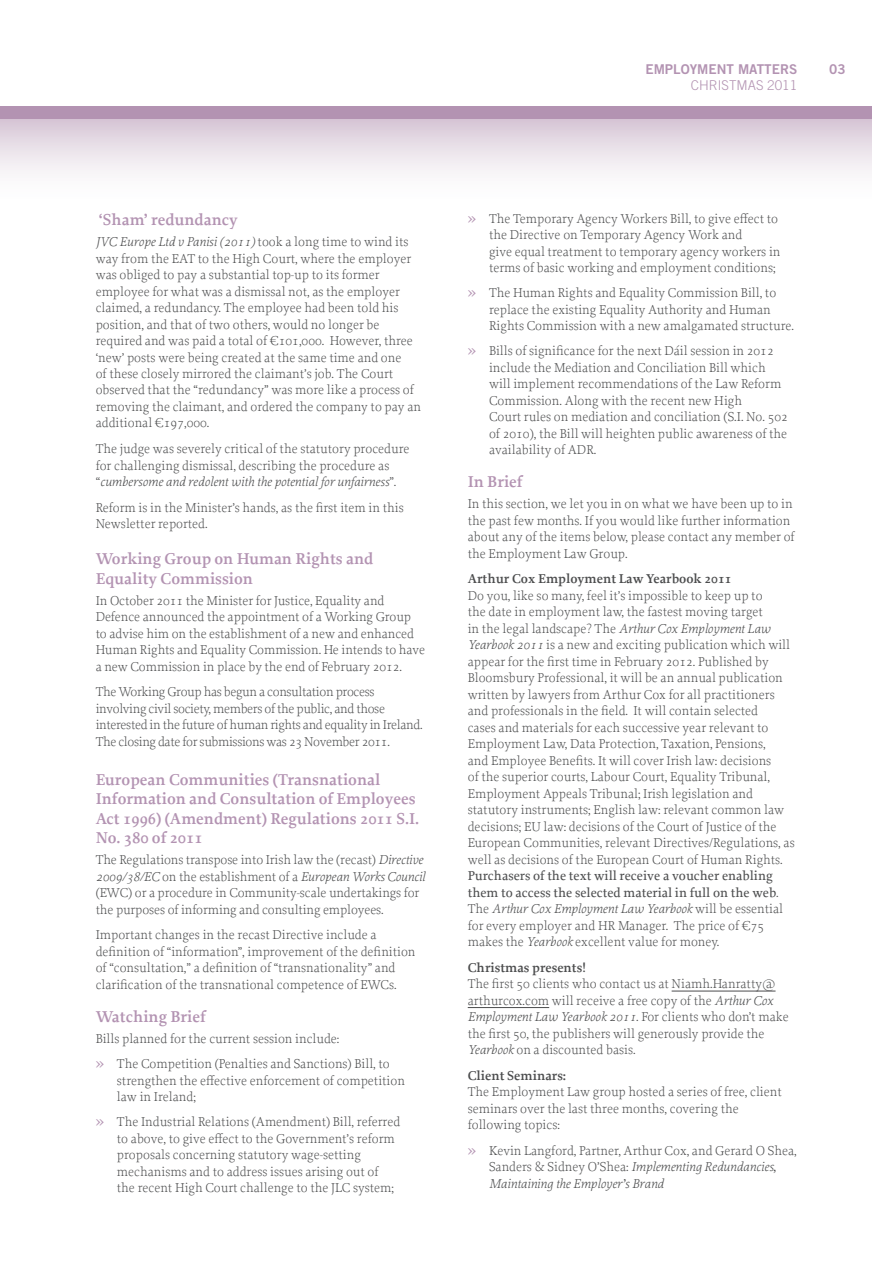
<style>
.page{position:relative;width:893px;height:1263px;background:#fff}
.page>*{position:absolute;margin:0;border:0;box-sizing:border-box;transform-origin:0 0}
.t1{font:600 16.5px/19.5px "Proforma";color:#b393b2}
.Body_Text{font:300 13.5px/16.5px "Proforma";color:#4b4c4d}
.Body_Text-2{font:300 13.5px/16.5px "Proforma";letter-spacing:-.025em;color:#4b4c4d}
.t2{font:600 13.5px "Proforma";color:#4b4c4d}
.t3{font:13.5px "Trade Gothic LT Std Bd 2";color:#b393b2}
.t4{font:300 13.5px "Trade Gothic LT Std";color:#b393b2}
.s1{font-style:italic}
.s2{font-weight:600;font-size:16.5px;color:#b393b2}
.s3{font-weight:500}
</style>
<div class="page">
<hr style="left:672px;top:991px;width:103px;height:1px;background:#4b4c4d">
<hr style="left:468px;top:1007px;width:81px;height:1px;background:#4b4c4d">
<div style="left:0;top:119px;width:872px;height:85px;background:linear-gradient(to bottom,#dacbd9,#fff)"></div>
<div style="left:0;top:106px;width:872px;height:13px;background:#b393b2"></div>
<p class="t3" style="left:645px;top:60px;width:153px">EMPLOYMENT MATTERS</p>
<p class="t3" style="left:829px;top:60px;width:18px">03</p>
<p class="t4" style="left:691px;top:77px;width:108px">CHRISTMAS 2011</p>
<p class="t1" style="left:99px;top:210px;width:140px">‘Sham’ redundancy</p>
<p class="Body_Text" style="left:96px;top:233px;width:327px"><span class="s1">JVC Europe Ltd v Panisi (2011)</span> took a long time to wind its way from the EAT to the High Court, where the employer was obliged to pay a substantial top-up to its former employee for what was a dismissal not, as the employer claimed, a redundancy. The employee had been told his position, and that of two others, would no longer be required and was paid a total of €101,000. However, three ‘new’ posts were being created at the same time and one<br>of these closely mirrored the claimant’s job. The Court observed that the “redundancy” was more like a process of removing the claimant, and ordered the company to pay an additional €197,000.</p>
<p class="Body_Text" style="left:96px;top:440px;width:315px">The judge was severely critical of the statutory procedure for challenging dismissal, describing the procedure as “<span class="s1">cumbersome and redolent with the potential for unfairness</span>”.</p>
<p class="Body_Text" style="left:96px;top:499px;width:310px">Reform is in the Minister’s hands, as the first item in this<br>Newsletter reported.</p>
<p class="t1" style="left:96px;top:549px;width:279px">Working Group on Human Rights and<br>Equality Commission</p>
<p class="Body_Text" style="left:96px;top:592px;width:331px">In October 2011 the Minister for Justice, Equality and Defence announced the appointment of a Working Group to advise him on the establishment of a new and enhanced Human Rights and Equality Commission. He intends to have a new Commission in place by the end of February 2012.</p>
<p class="Body_Text-2" style="left:96px;top:683px;width:328px">The Working Group has begun a consultation process involving civil society, members of the public, and those interested in the future of human rights and equality in Ireland.<br>The closing date for submissions was 23 November 2011.</p>
<p class="t1" style="left:96px;top:769px;width:325px">European Communities (Transnational Information and Consultation of Employees Act 1996) (Amendment) Regulations 2011 S.I.<br>No. 380 of 2011</p>
<p class="Body_Text" style="left:96px;top:851px;width:331px">The Regulations transpose into Irish law the (recast) <span class="s1">Directive 2009/38/EC</span> on the establishment of a <span class="s1">European Works Council </span>(EWC) or a procedure in Community-scale undertakings for the purposes of informing and consulting employees.</p>
<p class="Body_Text" style="left:96px;top:926px;width:321px">Important changes in the recast Directive include a definition of “information”, improvement of the definition of “consultation,” a definition of “transnationality” and clarification of the transnational competence of EWCs.</p>
<p class="t1" style="left:96px;top:1006px;width:112px">Watching Brief</p>
<p class="Body_Text" style="left:96px;top:1030px;width:245px">Bills planned for the current session include:</p>
<p class="Body_Text" style="left:117px;top:1055px;width:290px;text-indent:-21px"><span class="s2">»</span> The Competition (Penalties and Sanctions) Bill, to strengthen the effective enforcement of competition law in Ireland;</p>
<p class="Body_Text" style="left:117px;top:1113px;width:285px;text-indent:-21px"><span class="s2">»</span> The Industrial Relations (Amendment) Bill, referred to above, to give effect to the Government’s reform proposals concerning statutory wage-setting mechanisms and to address issues arising out of<br>the recent High Court challenge to the JLC system;</p>
<p class="Body_Text" style="left:489px;top:210px;width:293px;text-indent:-21px"><span class="s2">»</span> The Temporary Agency Workers Bill, to give effect to the Directive on Temporary Agency Work and<br>give equal treatment to temporary agency workers in terms of basic working and employment conditions;</p>
<p class="Body_Text" style="left:489px;top:284px;width:307px;text-indent:-21px"><span class="s2">»</span> The Human Rights and Equality Commission Bill, to replace the existing Equality Authority and Human<br>Rights Commission with a new amalgamated structure.</p>
<p class="Body_Text" style="left:489px;top:342px;width:300px;text-indent:-21px"><span class="s2">»</span> Bills of significance for the next Dáil session in 2012 include the Mediation and Conciliation Bill which will implement recommendations of the Law Reform Commission. Along with the recent new High<br>Court rules on mediation and conciliation (S.I. No. 502 of 2010), the Bill will heighten public awareness of the availability of ADR.</p>
<p class="t1" style="left:468px;top:472px;width:56px">In Brief</p>
<p class="Body_Text" style="left:468px;top:495px;width:328px">In this section, we let you in on what we have been up to in the past few months. If you would like further information about any of the items below, please contact any member of the Employment Law Group.</p>
<p class="t2" style="left:468px;top:570px;width:265px">Arthur Cox Employment Law Yearbook 2011</p>
<p class="Body_Text" style="left:468px;top:587px;width:328px">Do you, like so many, feel it’s impossible to keep up to<br>the date in employment law, the fastest moving target<br>in the legal landscape? The <span class="s1">Arthur Cox Employment Law Yearbook 2011</span> is a new and exciting publication which will appear for the first time in February 2012. Published by Bloomsbury Professional, it will be an annual publication written by lawyers from Arthur Cox for all practitioners and professionals in the field. It will contain selected<br>cases and materials for each successive year relevant to Employment Law, Data Protection, Taxation, Pensions,<br>and Employee Benefits. It will cover Irish law: decisions<br>of the superior courts, Labour Court, Equality Tribunal, Employment Appeals Tribunal; Irish legislation and statutory instruments; English law: relevant common law decisions; EU law: decisions of the Court of Justice of the European Communities, relevant Directives/Regulations, as well as decisions of the European Court of Human Rights.</p>
<p class="Body_Text" style="left:468px;top:867px;width:317px"><span class="s3">Purchasers of the text will receive a voucher enabling them to access the selected material in full on the web</span>.<br>The <span class="s1">Arthur Cox Employment Law Yearbook</span> will be essential for every employer and HR Manager. The price of ¤75 makes the <span class="s1">Yearbook</span> excellent value for money.</p>
<p class="t2" style="left:468px;top:959px;width:120px">Christmas presents!</p>
<p class="Body_Text" style="left:468px;top:975px;width:322px">The first 50 clients who contact us at Niamh.Hanratty@ arthurcox.com will receive a free copy of the <span class="s1">Arthur Cox Employment Law Yearbook 2011</span>. For clients who don’t make the first 50, the publishers will generously provide the <span class="s1">Yearbook</span> on a discounted basis.</p>
<p class="t2" style="left:468px;top:1067px;width:100px">Client Seminars:</p>
<p class="Body_Text" style="left:468px;top:1083px;width:316px">The Employment Law group hosted a series of free, client seminars over the last three months, covering the</p>
<p class="Body_Text" style="left:468px;top:1116px;width:94px">following topics:</p>
<p class="Body_Text" style="left:489px;top:1142px;width:309px;text-indent:-21px"><span class="s2">»</span> Kevin Langford, Partner, Arthur Cox, and Gerard O Shea,<br>Sanders &amp; Sidney O’Shea: <span class="s1">Implementing Redundancies,<br>Maintaining the Employer’s Brand</span></p>
</div>
